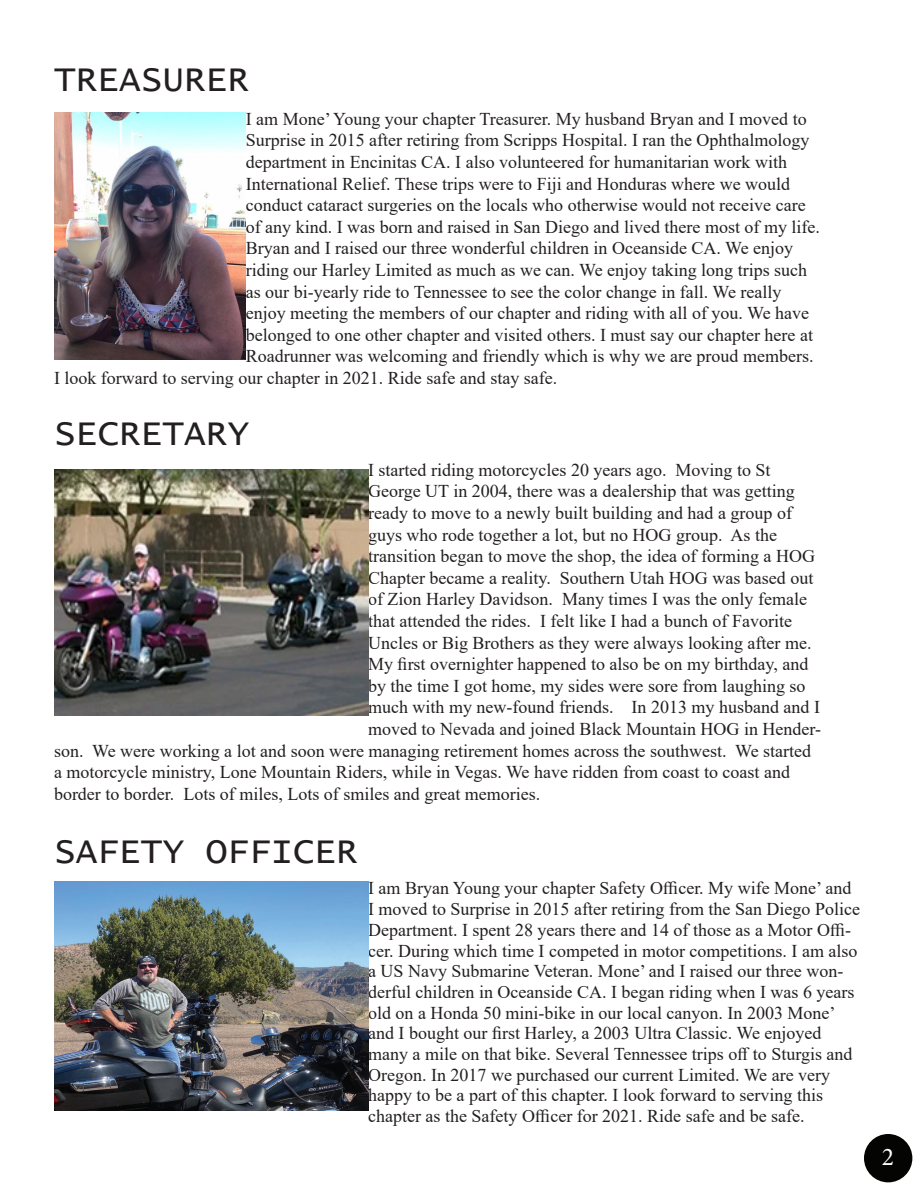
<style>
.page{position:relative;width:918px;height:1188px;background:#fff}
.page>*{position:absolute;margin:0;border:0;box-sizing:border-box;transform-origin:0 0}
.t1{font:36px "Lucida Console";color:#231f20}
.t2{font:25.5px "Minion Pro";color:#fff}
.t3{font:18px/20.7px "Times New Roman";color:#231f20}
</style>
<div class="page">
<div style="left:864px;top:1134px;width:48px;height:48px;background:#040503;border-radius:50%"></div>
<img style="left:54px;top:112px;width:192px;height:248px">
<img style="left:54px;top:470px;width:314px;height:245px">
<img style="left:54px;top:882px;width:314px;height:229px">
<p class="t1" style="left:54px;top:62px;width:197px">TREASURER</p>
<p class="t3" style="left:246px;top:108px;width:563px">I am Mone’ Young your chapter Treasurer. My husband Bryan and I moved to</p>
<p class="t3" style="left:246px;top:129px;width:565px">Surprise in 2015 after retiring from Scripps Hospital. I ran the Ophthalmology</p>
<p class="t3" style="left:246px;top:151px;width:543px">department in Encinitas CA. I also volunteered for humanitarian work with</p>
<p class="t3" style="left:246px;top:173px;width:546px">International Relief. These trips were to Fiji and Honduras where we would</p>
<p class="t3" style="left:246px;top:194px;width:561px">conduct cataract surgeries on the locals who otherwise would not receive care</p>
<p class="t3" style="left:246px;top:216px;width:576px">of any kind. I was born and raised in San Diego and lived there most of my life.</p>
<p class="t3" style="left:246px;top:237px;width:549px">Bryan and I raised our three wonderful children in Oceanside CA. We enjoy</p>
<p class="t3" style="left:246px;top:259px;width:563px">riding our Harley Limited as much as we can. We enjoy taking long trips such</p>
<p class="t3" style="left:246px;top:281px;width:537px">as our bi-yearly ride to Tennessee to see the color change in fall. We really</p>
<p class="t3" style="left:246px;top:302px;width:565px">enjoy meeting the members of our chapter and riding with all of you. We have</p>
<p class="t3" style="left:246px;top:324px;width:569px">belonged to one other chapter and visited others. I must say our chapter here at</p>
<p class="t3" style="left:246px;top:345px;width:569px">Roadrunner was welcoming and friendly which is why we are proud members.</p>
<p class="t3" style="left:54px;top:367px;width:505px">I look forward to serving our chapter in 2021. Ride safe and stay safe.</p>
<p class="t1" style="left:54px;top:417px;width:197px">SECRETARY</p>
<p class="t3" style="left:368px;top:459px;width:404px">I started riding motorcycles 20 years ago. Moving to St</p>
<p class="t3" style="left:368px;top:480px;width:428px">George UT in 2004, there was a dealership that was getting</p>
<p class="t3" style="left:368px;top:502px;width:425px">ready to move to a newly built building and had a group of</p>
<p class="t3" style="left:368px;top:524px;width:410px">guys who rode together a lot, but no HOG group. As the</p>
<p class="t3" style="left:368px;top:545px;width:448px">transition began to move the shop, the idea of forming a HOG</p>
<p class="t3" style="left:368px;top:567px;width:447px">Chapter became a reality. Southern Utah HOG was based out</p>
<p class="t3" style="left:368px;top:588px;width:440px">of Zion Harley Davidson. Many times I was the only female</p>
<p class="t3" style="left:368px;top:610px;width:425px">that attended the rides. I felt like I had a bunch of Favorite</p>
<p class="t3" style="left:368px;top:632px;width:445px">Uncles or Big Brothers as they were always looking after me.</p>
<p class="t3" style="left:368px;top:653px;width:442px">My first overnighter happened to also be on my birthday, and</p>
<p class="t3" style="left:368px;top:675px;width:439px">by the time I got home, my sides were sore from laughing so</p>
<p class="t3" style="left:368px;top:696px;width:453px">much with my new-found friends. In 2013 my husband and I</p>
<p class="t3" style="left:368px;top:718px;width:455px">moved to Nevada and joined Black Mountain HOG in Hender-</p>
<p class="t3" style="left:54px;top:740px;width:759px">son. We were working a lot and soon were managing retirement homes across the southwest. We started</p>
<p class="t3" style="left:54px;top:761px;width:738px">a motorcycle ministry, Lone Mountain Riders, while in Vegas. We have ridden from coast to coast and</p>
<p class="t3" style="left:54px;top:783px;width:488px">border to border. Lots of miles, Lots of smiles and great memories.</p>
<p class="t1" style="left:54px;top:834px;width:305px">SAFETY OFFICER</p>
<p class="t3" style="left:368px;top:877px;width:493px">I am Bryan Young your chapter Safety Officer. My wife Mone’ and I moved to Surprise in 2015 after retiring from the San Diego Police Department. I spent 28 years there and 14 of those as a Motor Offi&shy;cer. During which time I competed in motor competitions. I am also a US Navy Submarine Veteran. Mone’ and I raised our three won&shy;derful children in Oceanside CA. I began riding when I was 6 years old on a Honda 50 mini-bike in our local canyon. In 2003 Mone’ and I bought our first Harley, a 2003 Ultra Classic. We enjoyed many a mile on that bike. Several Tennessee trips off to Sturgis and Oregon. In 2017 we purchased our current Limited. We are very happy to be a part of this chapter. I look forward to serving this chapter as the Safety Officer for 2021. Ride safe and be safe.</p>
<p class="t2" style="left:882px;top:1140px;width:14px">2</p>
</div>
